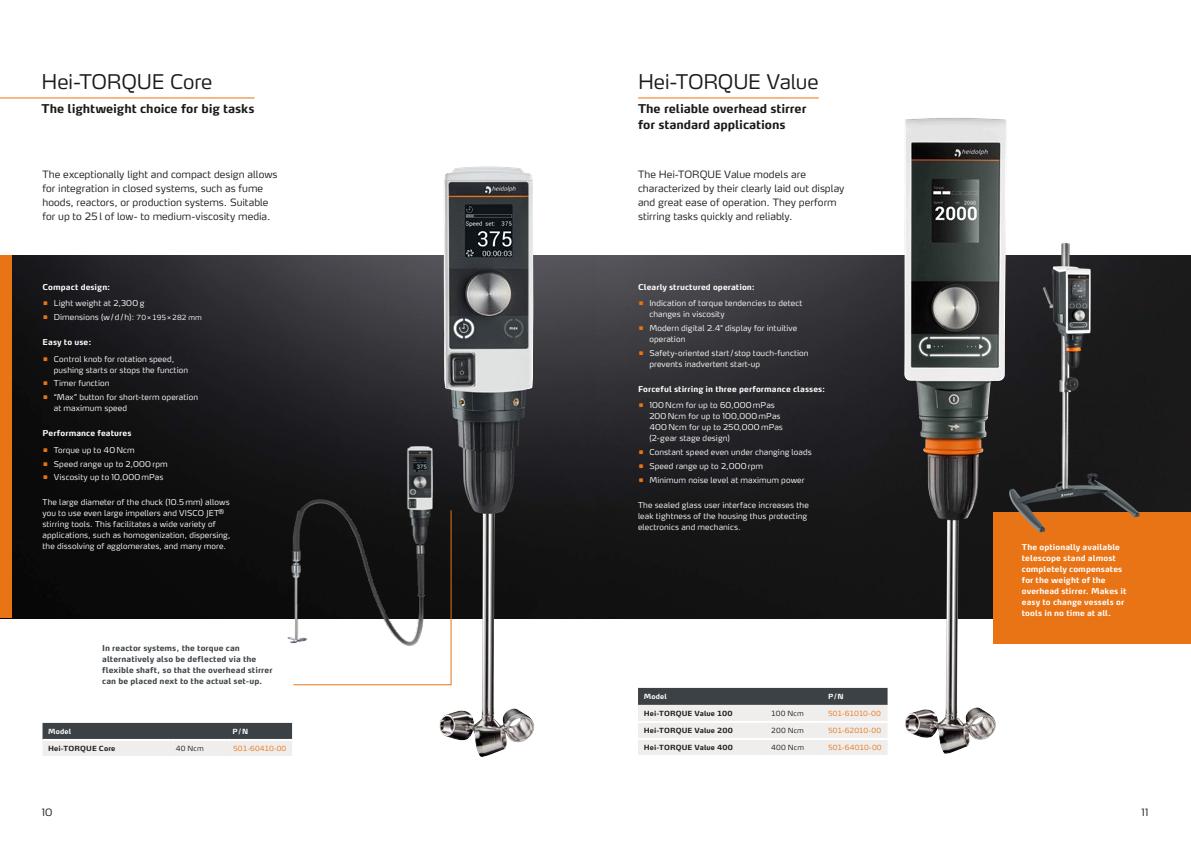
<style>
.page{position:relative;width:1191px;height:842px;background:#fff}
.page>*{position:absolute;margin:0;border:0;box-sizing:border-box;transform-origin:0 0}
.t1{font:300 20px "Max OT";letter-spacing:-.01em;color:#1a1a18}
.t2{font:700 12px/16px "Max OT";letter-spacing:-.01em;color:#1a1a18}
.t3{font:300 10px/14px "Max OT";color:#1a1a18}
.t4{font:300 8px/11px "Max OT";letter-spacing:.01em;color:#fff}
.t5{font:700 8px/11px "Max OT";letter-spacing:.01em;color:#fff}
.t6{font:700 8px/11px "Max OT";letter-spacing:.01em;color:#3b4145}
.t7{font:700 7px "Max OT";letter-spacing:.02em;color:#1a1a18}
.t8{font:300 7px "Max OT";color:#e97416}
.t9{font:300 7px "Max OT";letter-spacing:.02em;color:#1a1a18}
.t10{font:700 7px "Max OT";letter-spacing:.02em;color:#fff}
.t11{font:300 7px "Max OT";letter-spacing:-.02em;color:#e97416}
.t12{font:300 7px "Max OT";letter-spacing:.02em;color:#e97416}
.s1{font-size:14px;color:#e97416}
.s2{font-size:7px}
</style>
<div class="page">
<img style="left:11px;top:255px;width:1180px;height:363px">
<img style="left:904px;top:118px;width:102px;height:636px">
<img style="left:439px;top:167px;width:97px;height:590px">
<div style="left:0;top:255px;width:11px;height:363px;background:#e97416"></div>
<img style="left:279px;top:438px;width:172px;height:205px">
<div style="left:993px;top:512px;width:198px;height:132px;background:#e97416"></div>
<hr style="left:638px;top:97px;width:180px;height:1px;background:#e97416">
<svg style="left:638px;top:688px;width:249px;height:67px;background:#bfbfbf"></svg>
<hr style="left:638px;top:721px;width:127px;height:2px;background:#fff">
<hr style="left:765px;top:721px;width:57px;height:2px;background:#fff">
<hr style="left:822px;top:721px;width:65px;height:2px;background:#fff">
<hr style="left:638px;top:738px;width:127px;height:2px;background:#fff">
<hr style="left:765px;top:738px;width:57px;height:2px;background:#fff">
<hr style="left:822px;top:738px;width:65px;height:2px;background:#fff">
<hr style="left:0;top:97px;width:254px;height:1px;background:#e97416">
<svg style="left:43px;top:723px;width:249px;height:33px;background:#929596"></svg>
<hr style="left:43px;top:739px;width:127px;height:2px;background:#fff">
<hr style="left:170px;top:739px;width:57px;height:2px;background:#fff">
<hr style="left:227px;top:739px;width:65px;height:2px;background:#fff">
<svg style="left:292px;top:509px;width:160px;height:177px"></svg>
<img style="left:1000px;top:234px;width:146px;height:299px">
<h1 class="t1" style="left:42px;top:69px;width:173px">Hei-TORQUE Core</h1>
<h2 class="t2" style="left:42px;top:101px;width:214px">The lightweight choice for big tasks</h2>
<p class="t3" style="left:43px;top:167px;width:236px">The exceptionally light and compact design allows for integration in closed systems, such as fume hoods, reactors, or production systems. Suitable for up to 25 l of low- to medium-viscosity media.</p>
<p class="t5" style="left:43px;top:281px;width:69px">Compact design:</p>
<p class="t4" style="left:43px;top:298px;width:104px"><span class="s1">•</span> Light weight at 2,300 g</p>
<p class="t4" style="left:43px;top:312px;width:161px"><span class="s1">•</span> Dimensions (w/d/h): <span class="s2">70×195×282 mm</span></p>
<p class="t5" style="left:43px;top:336px;width:50px">Easy to use:</p>
<p class="t4" style="left:54px;top:353px;width:136px;text-indent:-11px"><span class="s1">•</span> Control knob for rotation speed, pushing starts or stops the function</p>
<p class="t4" style="left:43px;top:378px;width:68px"><span class="s1">•</span> Timer function</p>
<p class="t4" style="left:54px;top:392px;width:146px;text-indent:-11px"><span class="s1">•</span> “Max” button for short-term operation at maximum speed</p>
<p class="t5" style="left:43px;top:428px;width:90px">Performance features</p>
<p class="t4" style="left:43px;top:444px;width:94px"><span class="s1">•</span> Torque up to 40 Ncm</p>
<p class="t4" style="left:43px;top:458px;width:127px"><span class="s1">•</span> Speed range up to 2,000 rpm</p>
<p class="t4" style="left:43px;top:472px;width:122px"><span class="s1">•</span> Viscosity up to 10,000 mPas</p>
<p class="t4" style="left:43px;top:497px;width:190px">The large diameter of the chuck (10.5 mm) allows you to use even large impellers and VISCO JET<sup>® </sup>stirring tools. This facilitates a wide variety of applications, such as homogenization, dispersing, the dissolving of agglomerates, and many more.</p>
<p class="t6" style="left:102px;top:643px;width:172px">In reactor systems, the torque can alternatively also be deflected via the flexible shaft, so that the overhead stirrer can be placed next to the actual set-up.</p>
<p class="t10" style="left:48px;top:727px;width:25px">Model</p>
<p class="t10" style="left:232px;top:727px;width:17px">P/N</p>
<p class="t7" style="left:48px;top:744px;width:69px">Hei-TORQUE Core</p>
<p class="t9" style="left:176px;top:744px;width:29px">40 Ncm</p>
<p class="t8" style="left:233px;top:744px;width:55px">501-60410-00</p>
<h1 class="t1" style="left:638px;top:69px;width:182px">Hei-TORQUE Value</h1>
<h2 class="t2" style="left:638px;top:101px;width:170px">The reliable overhead stirrer for standard applications</h2>
<p class="t3" style="left:638px;top:167px;width:208px">The Hei-TORQUE Value models are characterized by their clearly laid out display and great ease of operation. They perform stirring tasks quickly and reliably.</p>
<p class="t5" style="left:638px;top:281px;width:118px">Clearly structured operation:</p>
<p class="t4" style="left:649px;top:298px;width:154px;text-indent:-11px"><span class="s1">•</span> Indication of torque tendencies to detect changes in viscosity</p>
<p class="t4" style="left:649px;top:323px;width:149px;text-indent:-11px"><span class="s1">•</span> Modern digital 2.4" display for intuitive operation</p>
<p class="t4" style="left:649px;top:347px;width:161px;text-indent:-11px"><span class="s1">•</span> Safety-oriented start/stop touch-function prevents inadvertent start-up</p>
<p class="t5" style="left:638px;top:383px;width:189px">Forceful stirring in three performance classes:</p>
<p class="t4" style="left:649px;top:400px;width:135px;text-indent:-11px"><span class="s1">•</span> 100 Ncm for up to 60,000 mPas<br>200 Ncm for up to 100,000 mPas<br>400 Ncm for up to 250,000 mPas (2-gear stage design)</p>
<p class="t4" style="left:638px;top:447px;width:175px"><span class="s1">•</span> Constant speed even under changing loads</p>
<p class="t4" style="left:638px;top:461px;width:127px"><span class="s1">•</span> Speed range up to 2,000 rpm</p>
<p class="t4" style="left:638px;top:474px;width:168px"><span class="s1">•</span> Minimum noise level at maximum power</p>
<p class="t4" style="left:638px;top:499px;width:172px">The sealed glass user interface increases the leak tightness of the housing thus protecting electronics and mechanics.</p>
<p class="t10" style="left:643px;top:692px;width:25px">Model</p>
<p class="t10" style="left:828px;top:692px;width:17px">P/N</p>
<p class="t7" style="left:643px;top:709px;width:91px">Hei-TORQUE Value 100</p>
<p class="t9" style="left:771px;top:709px;width:34px">100 Ncm</p>
<p class="t11" style="left:828px;top:709px;width:54px">501-61010-00</p>
<p class="t7" style="left:643px;top:726px;width:91px">Hei-TORQUE Value 200</p>
<p class="t9" style="left:771px;top:726px;width:34px">200 Ncm</p>
<p class="t8" style="left:828px;top:726px;width:55px">501-62010-00</p>
<p class="t7" style="left:643px;top:743px;width:91px">Hei-TORQUE Value 400</p>
<p class="t9" style="left:771px;top:743px;width:34px">400 Ncm</p>
<p class="t12" style="left:828px;top:743px;width:55px">501-64010-00</p>
<p class="t5" style="left:1021px;top:542px;width:106px">The optionally available telescope stand almost completely compensates for the weight of the overhead stirrer. Makes it easy to change vessels or tools in no time at all.</p>
<p class="t3" style="left:42px;top:805px;width:12px">10</p>
<p class="t3" style="left:1141px;top:805px;width:8px">11</p>
</div>
